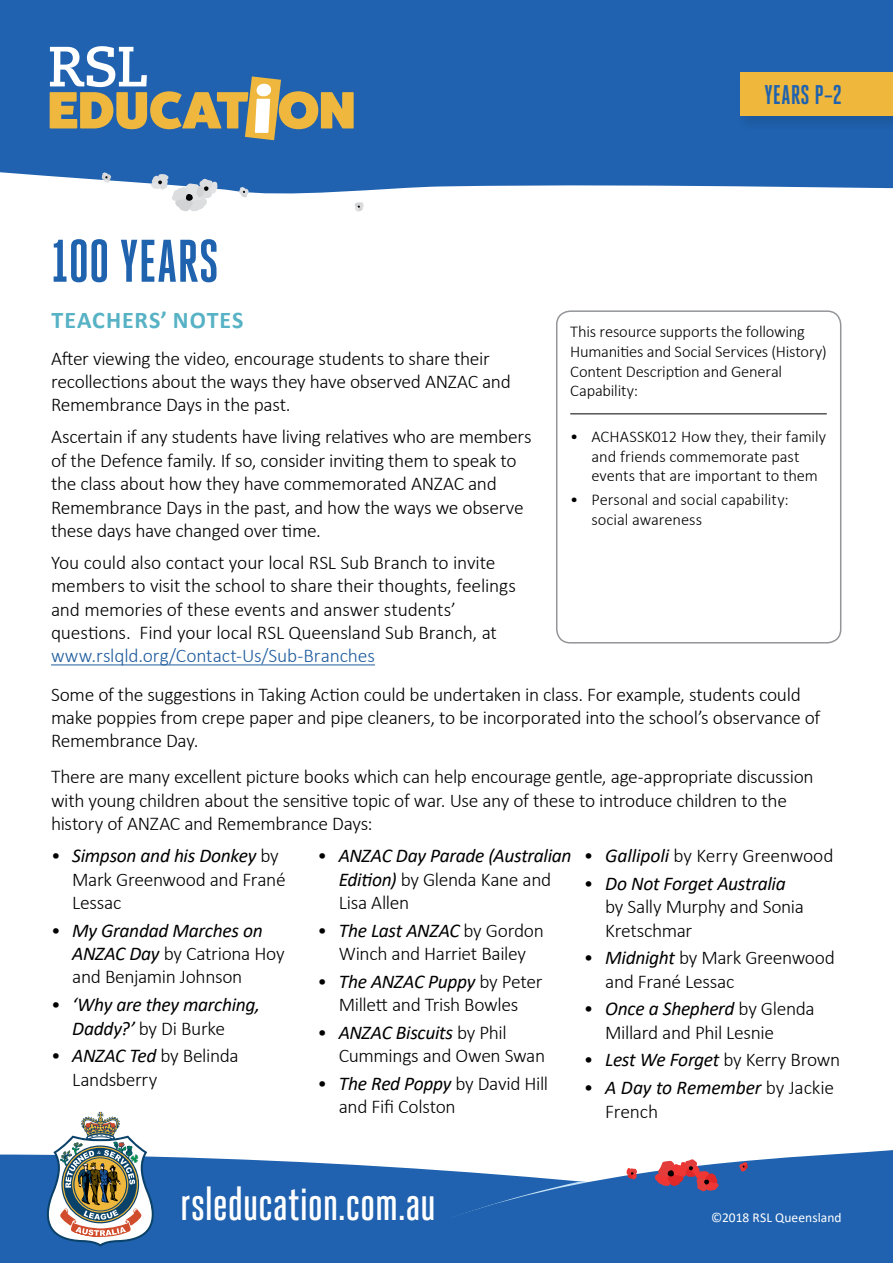
<style>
.page{position:relative;width:893px;height:1263px;background:#fff}
.page>*{position:absolute;margin:0;border:0;box-sizing:border-box;transform-origin:0 0}
.Main_heading{font:700 60px "Heroic Condensed";color:#1f62ae}
.Body{font:500 47.4px "Heroic Condensed";letter-spacing:-.01em;color:#fff}
.Year_Level{font:700 27px "Heroic Condensed";letter-spacing:.01em;color:#1f62ae}
.body_subheading{font:700 24px "Calibri";letter-spacing:.04em;color:#56b2c4}
.Body-2{font:300 19.5px/23.4px "Calibri";letter-spacing:-.015em;color:#000}
.t1{font:italic 19.5px/23.4px "Calibri";letter-spacing:-.02em;color:#000}
.Curriculum_address{font:300 16.5px/19.8px "Calibri";letter-spacing:-.005em;color:#000}
.Body-3{font:13.5px "Calibri";letter-spacing:.005em;color:#fff}
.s1{color:#205d9e}
.s2{font-weight:400;font-style:italic}
.s3{font-weight:300;font-style:normal}
</style>
<div class="page">
<div style="left:0;top:1154px;width:893px;height:109px;background:#2062af"></div>
<svg style="left:446px;top:1150px;width:447px;height:69px"></svg>
<svg style="left:0;top:0;width:893px;height:198px;fill:#2062af"></svg>
<svg style="left:355px;top:202px;width:9px;height:10px"></svg>
<svg style="left:102px;top:172px;width:9px;height:11px"></svg>
<svg style="left:239px;top:187px;width:10px;height:10px"></svg>
<svg style="left:151px;top:174px;width:67px;height:37px"></svg>
<svg style="left:46px;top:1112px;width:110px;height:135px"></svg>
<svg style="left:50px;top:46px;width:304px;height:94px"></svg>
<div style="left:737px;top:72px;width:156px;height:60px;background:#1e5da7"></div>
<div style="left:741px;top:72px;width:152px;height:44px;background:#efb73c"></div>
<hr style="left:51px;top:664px;width:324px;height:1px;background:#205d9e">
<hr style="left:570px;top:413px;width:257px;height:1px;background:#000">
<div style="left:556px;top:310px;width:285px;height:333px;border:2px solid #939598;border-radius:14px"></div>
<h1 class="Year_Level" style="left:764px;top:80px;width:79px">YEARS P–2</h1>
<h2 class="Main_heading" style="left:52px;top:228px;width:169px">100 YEARS</h2>
<h3 class="body_subheading" style="left:51px;top:303px;width:194px">TEACHERS’ NOTES</h3>
<p class="Body-2" style="left:51px;top:346px;width:461px">After viewing the video, encourage students to share their recollections about the ways they have observed ANZAC and<br>Remembrance Days in the past.</p>
<p class="Body-2" style="left:51px;top:425px;width:482px">Ascertain if any students have living relatives who are members of the Defence family. If so, consider inviting them to speak to the class about how they have commemorated ANZAC and Remembrance Days in the past, and how the ways we observe these days have changed over time.</p>
<p class="Body-2" style="left:51px;top:550px;width:466px">You could also contact your local RSL Sub Branch to invite members to visit the school to share their thoughts, feelings and memories of these events and answer students’ questions. Find your local RSL Queensland Sub Branch, at <span class="s1">www.rslqld.org/Contact-Us/Sub-Branches</span></p>
<p class="Curriculum_address" style="left:570px;top:321px;width:258px">This resource supports the following<br>Humanities and Social Services (History)<br>Content Description and General<br>Capability:</p>
<p class="Curriculum_address" style="left:591px;top:426px;width:236px;text-indent:-21px">• ACHASSK012 How they, their family and friends commemorate past events that are important to them</p>
<p class="Curriculum_address" style="left:591px;top:490px;width:199px;text-indent:-21px">• Personal and social capability: social awareness</p>
<p class="Body-2" style="left:51px;top:682px;width:771px">Some of the suggestions in Taking Action could be undertaken in class. For example, students could make poppies from crepe paper and pipe cleaners, to be incorporated into the school’s observance of<br>Remembrance Day.</p>
<p class="Body-2" style="left:51px;top:765px;width:764px">There are many excellent picture books which can help encourage gentle, age-appropriate discussion with young children about the sensitive topic of war. Use any of these to introduce children to the history of ANZAC and Remembrance Days:</p>
<p class="Body-2" style="left:72px;top:844px;width:215px;text-indent:-21px">• <span class="s2">Simpson and his Donkey</span> by<br>Mark Greenwood and Frané<br>Lessac</p>
<p class="Body-2" style="left:72px;top:918px;width:214px;text-indent:-21px">• <span class="s2">My Grandad Marches on<br>ANZAC Day</span> by Catriona Hoy and Benjamin Johnson</p>
<p class="t1" style="left:72px;top:992px;width:189px;text-indent:-21px"><span class="s3">•</span> ‘Why are they marching,<br>Daddy?’ <span class="s3">by Di Burke</span></p>
<p class="Body-2" style="left:72px;top:1044px;width:168px;text-indent:-21px">• <span class="s2">ANZAC Ted</span> by Belinda<br>Landsberry</p>
<p class="t1" style="left:339px;top:843px;width:234px;text-indent:-21px"><span class="s3">•</span> ANZAC Day Parade (Australian<br>Edition) <span class="s3">by Glenda Kane and<br>Lisa Allen</span></p>
<p class="Body-2" style="left:317px;top:918px;width:228px;text-align:center">• <span class="s2">The Last ANZAC</span> by Gordon<br>Winch and Harriet Bailey</p>
<p class="Body-2" style="left:317px;top:969px;width:226px;text-align:center">• <span class="s2">The ANZAC Puppy</span> by Peter<br>Millett and Trish Bowles</p>
<p class="Body-2" style="left:339px;top:1020px;width:208px;text-indent:-21px">• <span class="s2">ANZAC Biscuits</span> by Phil<br>Cummings and Owen Swan</p>
<p class="Body-2" style="left:339px;top:1071px;width:211px;text-indent:-21px">• <span class="s2">The Red Poppy</span> by David Hill and Fifi Colston</p>
<p class="Body-2" style="left:584px;top:844px;width:251px">• <span class="s2">Gallipoli</span> by Kerry Greenwood</p>
<p class="Body-2" style="left:605px;top:871px;width:200px;text-indent:-21px">• <span class="s2">Do Not Forget Australia </span>by Sally Murphy and Sonia<br>Kretschmar</p>
<p class="Body-2" style="left:605px;top:946px;width:231px;text-indent:-21px">• <span class="s2">Midnight</span> by Mark Greenwood and Frané Lessac</p>
<p class="Body-2" style="left:605px;top:997px;width:211px;text-indent:-21px">• <span class="s2">Once a Shepherd</span> by Glenda<br>Millard and Phil Lesnie</p>
<p class="Body-2" style="left:584px;top:1048px;width:258px">• <span class="s2">Lest We Forget</span> by Kerry Brown</p>
<p class="Body-2" style="left:605px;top:1076px;width:230px;text-indent:-21px">• <span class="s2">A Day to Remember</span> by Jackie<br>French</p>
<p class="Body" style="left:180px;top:1178px;width:257px">rsleducation.com.au</p>
<p class="Body-3" style="left:711px;top:1208px;width:132px">©2018 RSL Queensland</p>
</div>
